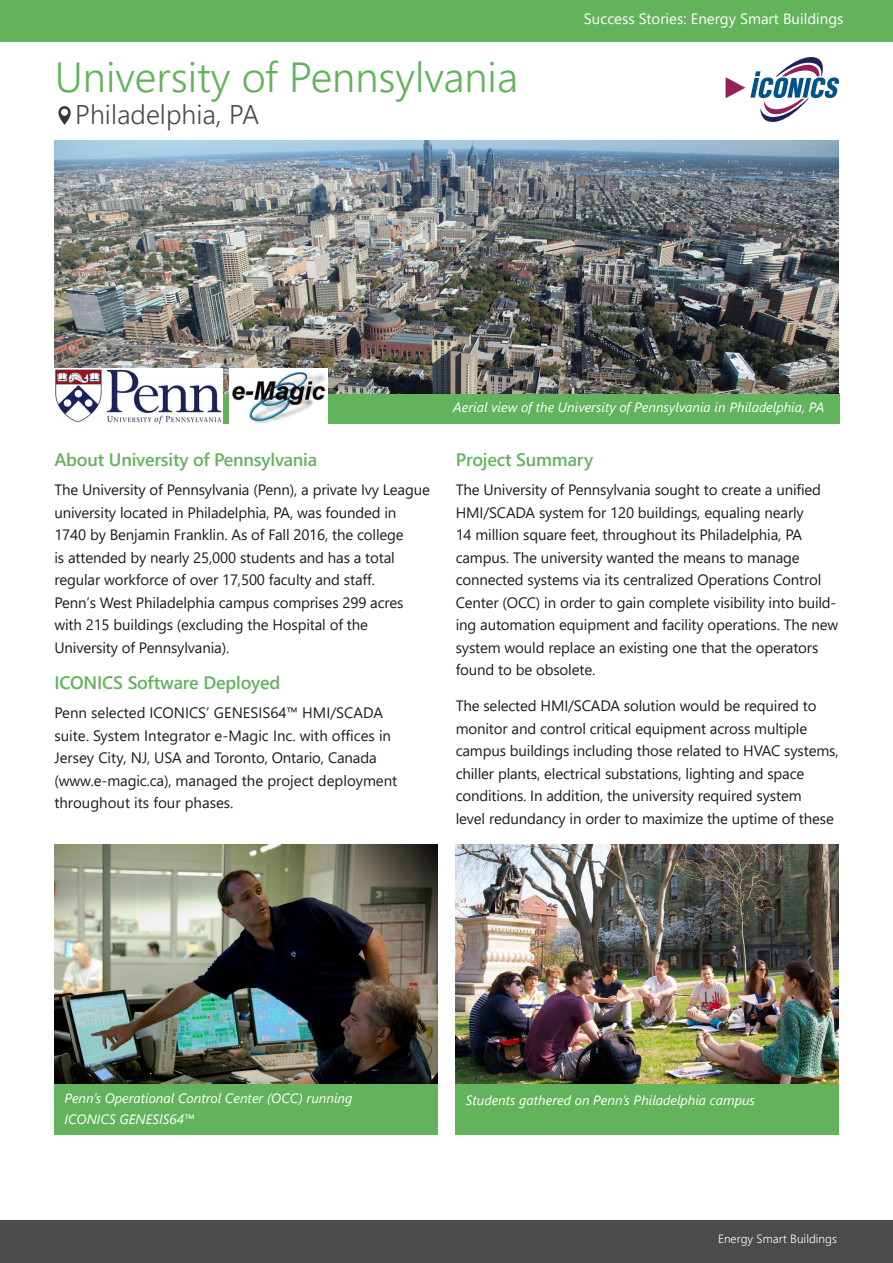
<style>
.page{position:relative;width:893px;height:1263px;background:#fff}
.page>*{position:absolute;margin:0;border:0;box-sizing:border-box;transform-origin:0 0}
.Company_name_headers{font:300 42px "Segoe UI";color:#62b35c}
.company_name_sub_hea{font:300 27px "Segoe UI";color:#4a4b4b}
.sub_section_headings{font:600 18px "Segoe UI";letter-spacing:-.01em;color:#62b35c}
.copy{font:15px/22.5px "Segoe UI";letter-spacing:-.01em;color:#1c1c1a}
.t1{font:15px "Segoe UI";color:#fff}
.img_desc{font:italic 13.5px/21px "Segoe UI";color:#fff}
.t2{font:300 12px "Segoe UI";color:#fff}
</style>
<div class="page">
<div style="left:0;top:0;width:893px;height:41px;background:#62b35c"></div>
<div style="left:0;top:1220px;width:893px;height:43px;background:#4a4b4b"></div>
<div style="left:455px;top:1084px;width:384px;height:50px;background:#62b35c"></div>
<div style="left:54px;top:1084px;width:383px;height:50px;background:#62b35c"></div>
<div style="left:54px;top:393px;width:785px;height:31px;background:#62b35c"></div>
<svg style="left:58px;top:106px;width:13px;height:19px"></svg>
<svg style="left:726px;top:57px;width:113px;height:65px"></svg>
<img style="left:55px;top:140px;width:784px;height:253px">
<img style="left:456px;top:845px;width:383px;height:239px">
<img style="left:54px;top:845px;width:384px;height:239px">
<img style="left:230px;top:368px;width:97px;height:56px">
<img style="left:54px;top:368px;width:169px;height:57px">
<p class="Company_name_headers" style="left:55px;top:37px;width:465px">University of Pennsylvania</p>
<p class="company_name_sub_hea" style="left:75px;top:89px;width:185px">Philadelphia, PA</p>
<p class="t1" style="left:584px;top:5px;width:261px">Success Stories: Energy Smart Buildings</p>
<p class="sub_section_headings" style="left:54px;top:443px;width:264px">About University of Pennsylvania</p>
<p class="copy" style="left:54px;top:477px;width:377px">The University of Pennsylvania (Penn), a private Ivy League university located in Philadelphia, PA, was founded in</p>
<p class="copy" style="left:54px;top:522px;width:351px">1740 by Benjamin Franklin. As of Fall 2016, the college</p>
<p class="copy" style="left:54px;top:545px;width:342px">is attended by nearly 25,000 students and has a total</p>
<p class="copy" style="left:54px;top:567px;width:322px">regular workforce of over 17,500 faculty and staff.</p>
<p class="copy" style="left:54px;top:590px;width:351px">Penn’s West Philadelphia campus comprises 299 acres</p>
<p class="copy" style="left:54px;top:612px;width:315px">with 215 buildings (excluding the Hospital of the</p>
<p class="copy" style="left:54px;top:635px;width:176px">University of Pennsylvania).</p>
<p class="sub_section_headings" style="left:54px;top:665px;width:227px">ICONICS Software Deployed</p>
<p class="copy" style="left:54px;top:700px;width:330px">Penn selected ICONICS’ GENESIS64™ HMI/SCADA</p>
<p class="copy" style="left:54px;top:723px;width:338px">suite. System Integrator e-Magic Inc. with offices in</p>
<p class="copy" style="left:54px;top:745px;width:324px">Jersey City, NJ, USA and Toronto, Ontario, Canada</p>
<p class="copy" style="left:54px;top:768px;width:345px">(www.e-magic.ca), managed the project deployment throughout its four phases.</p>
<p class="img_desc" style="left:453px;top:396px;width:372px">Aerial view of the University of Pennsylvania in Philadelphia, PA</p>
<p class="sub_section_headings" style="left:456px;top:443px;width:139px">Project Summary</p>
<p class="copy" style="left:456px;top:477px;width:384px">The University of Pennsylvania sought to create a unified HMI/SCADA system for 120 buildings, equaling nearly<br>14 million square feet, throughout its Philadelphia, PA campus. The university wanted the means to manage connected systems via its centralized Operations Control Center (OCC) in order to gain complete visibility into build&shy;ing automation equipment and facility operations. The new system would replace an existing one that the operators found to be obsolete.</p>
<p class="copy" style="left:456px;top:693px;width:384px">The selected HMI/SCADA solution would be required to monitor and control critical equipment across multiple campus buildings including those related to HVAC systems, chiller plants, electrical substations, lighting and space conditions. In addition, the university required system<br>level redundancy in order to maximize the uptime of these</p>
<p class="img_desc" style="left:64px;top:1087px;width:289px">Penn’s Operational Control Center (OCC) running<br>ICONICS GENESIS64™</p>
<p class="img_desc" style="left:466px;top:1088px;width:291px">Students gathered on Penn’s Philadelphia campus</p>
<p class="t2" style="left:718px;top:1227px;width:120px">Energy Smart Buildings</p>
</div>
